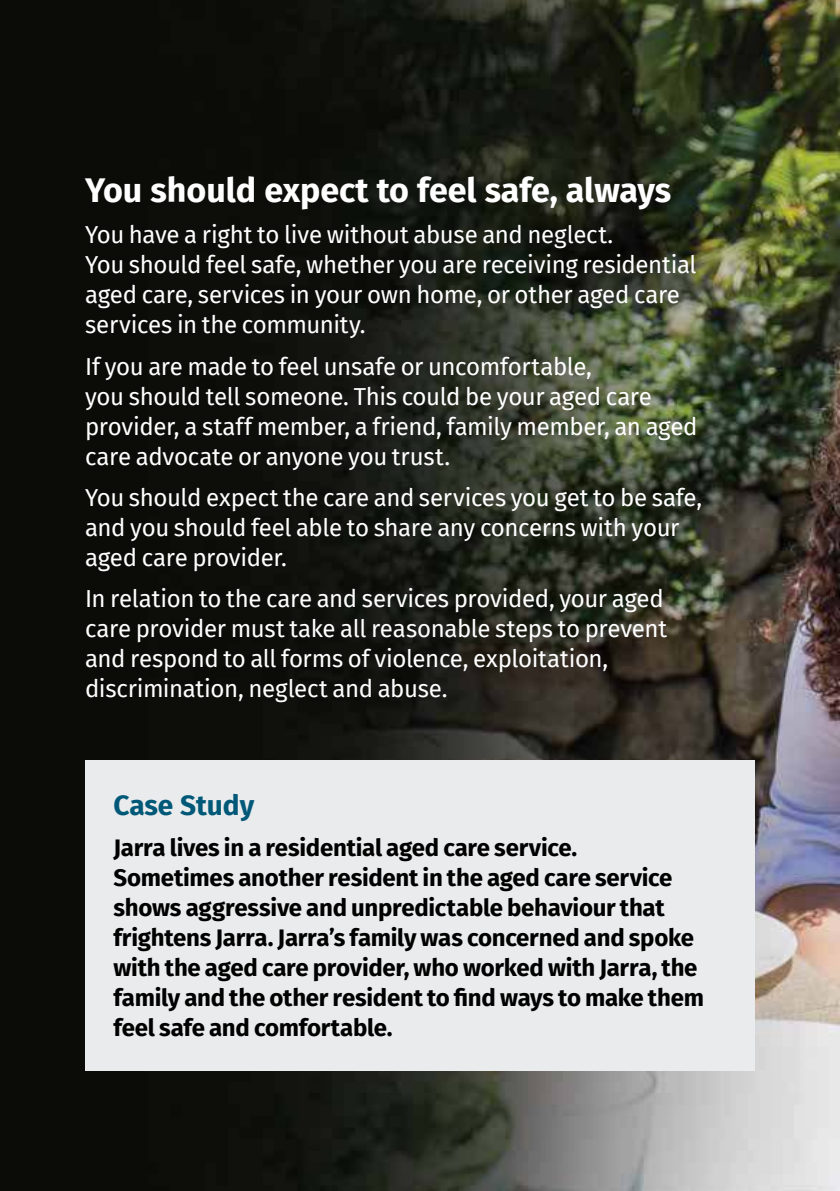
<style>
.page{position:relative;width:840px;height:1191px;background:#fff}
.page>*{position:absolute;margin:0;border:0;box-sizing:border-box;transform-origin:0 0}
.t1{font:700 34px "Fira Sans";color:#fff}
.t2{font:700 28px "Fira Sans";color:#005878}
.t3{font:24px/30px "Fira Sans";letter-spacing:-.015em;color:#fff}
.t4{font:700 24px/30px "Fira Sans";letter-spacing:-.01em;color:#000}
</style>
<div class="page">
<img style="left:0;top:0;width:839px;height:1191px">
<div style="left:85px;top:760px;width:669px;height:310px;background:#eaebec"></div>
<h1 class="t1" style="left:85px;top:166px;width:587px">You should expect to feel safe, always</h1>
<p class="t3" style="left:85px;top:220px;width:612px">You have a right to live without abuse and neglect.<br>You should feel safe, whether you are receiving residential aged care, services in your own home, or other aged care services in the community.</p>
<p class="t3" style="left:85px;top:351px;width:613px">If you are made to feel unsafe or uncomfortable,<br>you should tell someone. This could be your aged care provider, a staff member, a friend, family member, an aged care advocate or anyone you trust.</p>
<p class="t3" style="left:85px;top:482px;width:618px">You should expect the care and services you get to be safe, and you should feel able to share any concerns with your aged care provider.</p>
<p class="t3" style="left:85px;top:583px;width:583px">In relation to the care and services provided, your aged care provider must take all reasonable steps to prevent and respond to all forms of violence, exploitation, discrimination, neglect and abuse.</p>
<p class="t2" style="left:113px;top:785px;width:142px">Case Study</p>
<p class="t4" style="left:113px;top:831px;width:591px">Jarra lives in a residential aged care service.<br>Sometimes another resident in the aged care service shows aggressive and unpredictable behaviour that frightens Jarra. Jarra’s family was concerned and spoke with the aged care provider, who worked with Jarra, the family and the other resident to find ways to make them feel safe and comfortable.</p>
</div>
